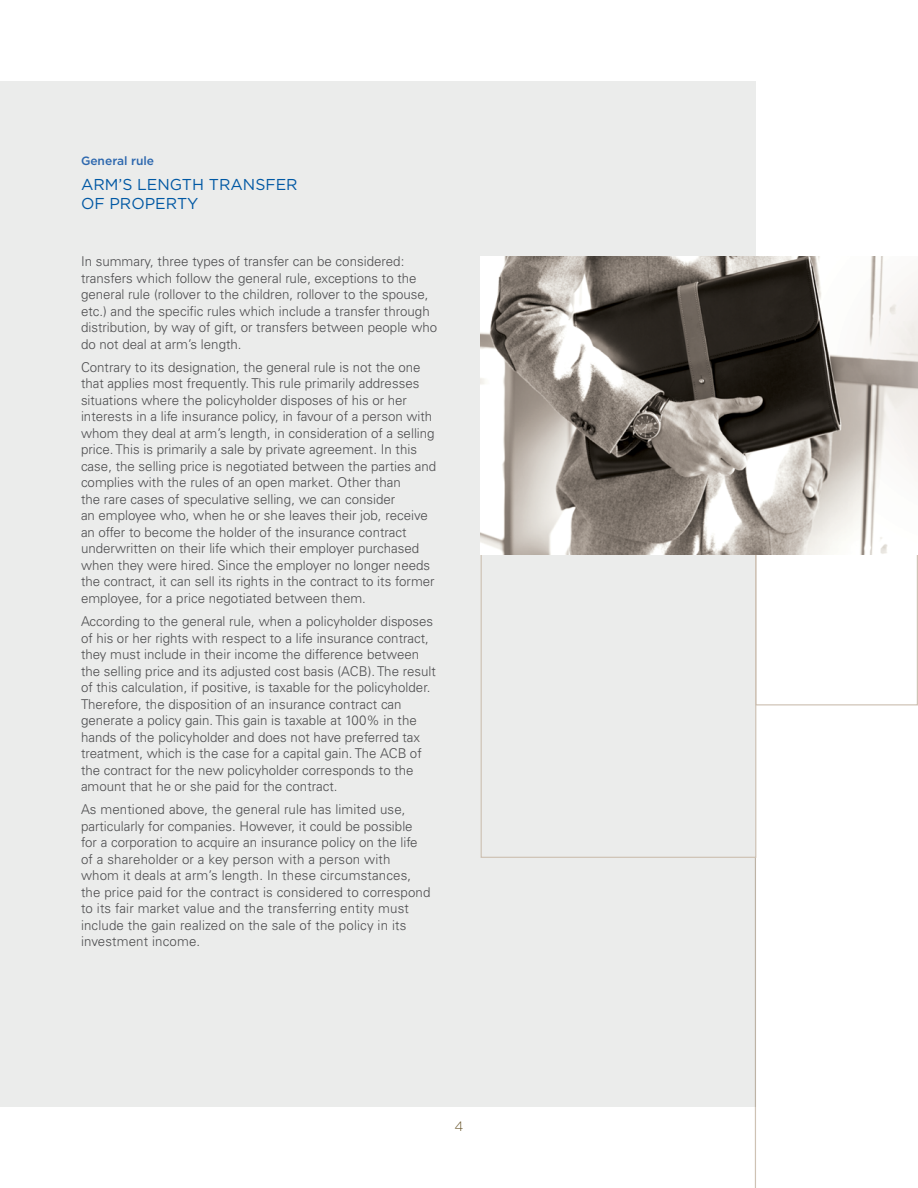
<style>
.page{position:relative;width:918px;height:1188px;background:#fff}
.page>*{position:absolute;margin:0;border:0;box-sizing:border-box;transform-origin:0 0}
.t1{font:15.75px/18.8px "Gotham";color:#0058a4}
.t2{font:300 13.5px/16.5px "Univers LT Pro 45";color:#4d4d4f}
.t3{font:300 13.5px "Gotham";color:#69552c}
.t4{font:500 12px "Gotham";color:#2c67ae}
</style>
<div class="page">
<div style="left:0;top:81px;width:756px;height:1026px;background:#ebeceb"></div>
<div style="left:755px;top:433px;width:163px;height:272px;border:1px solid #cec2b4"></div>
<hr style="left:755px;top:858px;width:1px;height:330px;background:#cec2b4">
<img style="left:481px;top:256px;width:437px;height:298px">
<p class="t4" style="left:81px;top:153px;width:75px">General rule</p>
<p class="t1" style="left:81px;top:175px;width:218px">ARM’S LENGTH TRANSFER<br>OF PROPERTY</p>
<p class="t2" style="left:81px;top:253px;width:358px">In summary, three types of transfer can be considered: transfers which follow the general rule, exceptions to the general rule (rollover to the children, rollover to the spouse, etc.) and the specific rules which include a transfer through distribution, by way of gift, or transfers between people who do not deal at arm’s length.</p>
<p class="t2" style="left:81px;top:358px;width:357px">Contrary to its designation, the general rule is not the one that applies most frequently. This rule primarily addresses situations where the policyholder disposes of his or her interests in a life insurance policy, in favour of a person with whom they deal at arm’s length, in consideration of a selling price. This is primarily a sale by private agreement. In this case, the selling price is negotiated between the parties and complies with the rules of an open market. Other than<br>the rare cases of speculative selling, we can consider<br>an employee who, when he or she leaves their job, receive an offer to become the holder of the insurance contract underwritten on their life which their employer purchased when they were hired. Since the employer no longer needs the contract, it can sell its rights in the contract to its former employee, for a price negotiated between them.</p>
<p class="t2" style="left:81px;top:613px;width:357px">According to the general rule, when a policyholder disposes of his or her rights with respect to a life insurance contract, they must include in their income the difference between the selling price and its adjusted cost basis (ACB). The result of this calculation, if positive, is taxable for the policyholder.<br>Therefore, the disposition of an insurance contract can generate a policy gain. This gain is taxable at 100% in the hands of the policyholder and does not have preferred tax treatment, which is the case for a capital gain. The ACB of the contract for the new policyholder corresponds to the amount that he or she paid for the contract.</p>
<p class="t2" style="left:81px;top:801px;width:351px">As mentioned above, the general rule has limited use, particularly for companies. However, it could be possible for a corporation to acquire an insurance policy on the life of a shareholder or a key person with a person with whom it deals at arm’s length. In these circumstances, the price paid for the contract is considered to correspond to its fair market value and the transferring entity must include the gain realized on the sale of the policy in its investment income.</p>
<p class="t3" style="left:455px;top:1118px;width:10px">4</p>
</div>
